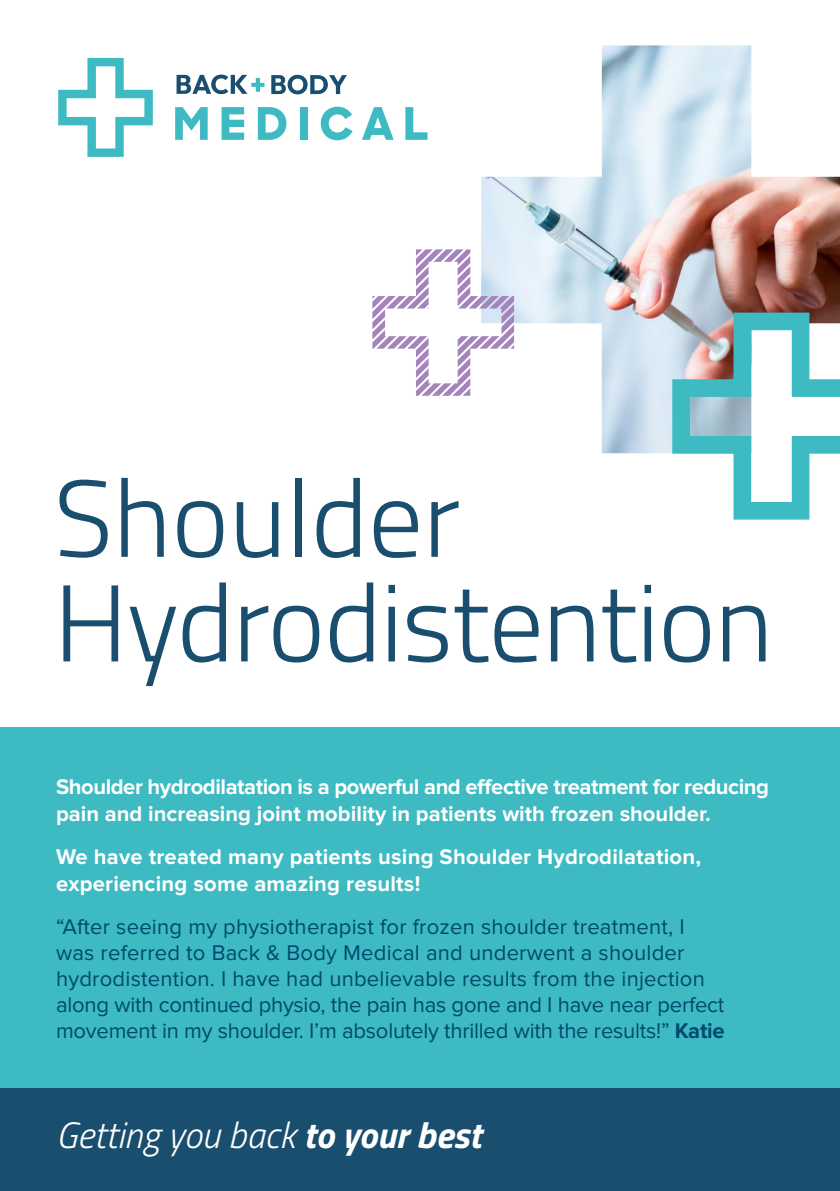
<style>
.page{position:relative;width:840px;height:1191px;background:#fff}
.page>*{position:absolute;margin:0;border:0;box-sizing:border-box;transform-origin:0 0}
.t1{font:300 109.4px/104.6px "Titillium Web";letter-spacing:-.01em;color:#194e6e}
.t2{font:italic 300 36.8px "Titillium Web";color:#fff}
.t3{font:22px/26px "Proxima Nova";letter-spacing:.01em;color:#004a6d}
.t4{font:700 22px/26.4px "Proxima Nova";letter-spacing:-.02em;color:#fff}
.t5{font:700 22px/26.4px "Proxima Nova";color:#fff}
.s1{font-weight:700}
</style>
<div class="page">
<div style="left:0;top:727px;width:839px;height:412px;background:#3dbac2"></div>
<div style="left:0;top:1089px;width:839px;height:102px;background:#194e6e"></div>
<svg style="left:176px;top:75px;width:88px;height:19px"></svg>
<svg style="left:271px;top:75px;width:75px;height:19px"></svg>
<svg style="left:175px;top:107px;width:32px;height:33px"></svg>
<svg style="left:221px;top:107px;width:23px;height:33px"></svg>
<svg style="left:258px;top:107px;width:28px;height:33px"></svg>
<div style="left:299px;top:107px;width:8px;height:33px;background:#3dbac2"></div>
<svg style="left:320px;top:107px;width:32px;height:33px"></svg>
<svg style="left:362px;top:107px;width:31px;height:33px"></svg>
<svg style="left:405px;top:107px;width:22px;height:33px"></svg>
<svg style="left:58px;top:58px;width:95px;height:99px"></svg>
<img style="left:481px;top:45px;width:358px;height:408px">
<svg style="left:672px;top:312px;width:167px;height:207px"></svg>
<svg style="left:372px;top:249px;width:142px;height:147px"></svg>
<p class="t1" style="left:54px;top:461px;width:720px">Shoulder<br>Hydrodistention</p>
<p class="t4" style="left:56px;top:774px;width:714px">Shoulder hydrodilatation is a powerful and effective treatment for reducing pain and increasing joint mobility in patients with frozen shoulder.</p>
<p class="t5" style="left:56px;top:844px;width:646px">We have treated many patients using Shoulder Hydrodilatation, experiencing some amazing results!</p>
<p class="t3" style="left:56px;top:914px;width:670px">“After seeing my physiotherapist for frozen shoulder treatment, I was referred to Back &amp; Body Medical and underwent a shoulder hydrodistention. I have had unbelievable results from the injection along with continued physio, the pain has gone and I have near perfect movement in my shoulder. I’m absolutely thrilled with the results!” <span class="s1">Katie</span></p>
<p class="t2" style="left:56px;top:1109px;width:426px">Getting you back <span class="s1">to your best</span></p>
</div>
